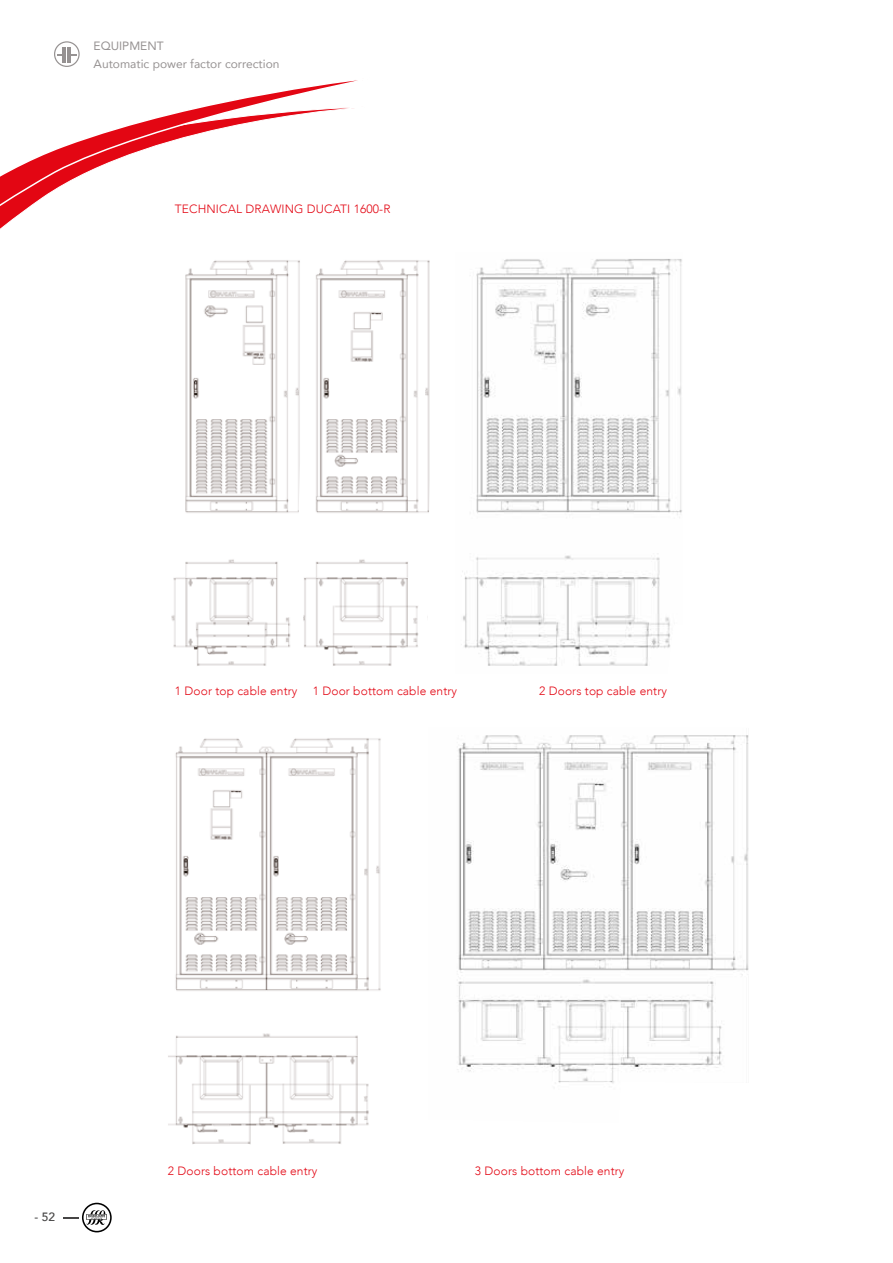
<style>
.page{position:relative;width:893px;height:1263px;background:#fff}
.page>*{position:absolute;margin:0;border:0;box-sizing:border-box;transform-origin:0 0}
.t1{font:300 12px "Avenir";letter-spacing:.01em;color:#e30613}
.t2{font:12px/18px "Avenir";color:#969292}
.t3{font:500 12px "Avenir";color:#454444}
</style>
<div class="page">
<svg style="left:54px;top:41px;width:26px;height:26px"></svg>
<hr style="left:63px;top:47px;width:3px;height:15px;background:#969292">
<svg style="left:0;top:80px;width:358px;height:149px"></svg>
<svg style="left:64px;top:1203px;width:48px;height:29px"></svg>
<img style="left:168px;top:738px;width:213px;height:406px">
<img style="left:462px;top:259px;width:220px;height:407px">
<img style="left:457px;top:735px;width:292px;height:348px">
<img style="left:171px;top:260px;width:129px;height:406px">
<img style="left:303px;top:260px;width:127px;height:406px">
<p class="t2" style="left:94px;top:37px;width:187px">EQUIPMENT<br>Automatic power factor correction</p>
<p class="t1" style="left:175px;top:202px;width:217px">TECHNICAL DRAWING DUCATI 1600-R</p>
<p class="t1" style="left:175px;top:684px;width:124px">1 Door top cable entry</p>
<p class="t1" style="left:539px;top:684px;width:129px">2 Doors top cable entry</p>
<p class="t1" style="left:313px;top:684px;width:146px">1 Door bottom cable entry</p>
<p class="t3" style="left:34px;top:1206px;width:22px">- 52</p>
<p class="t1" style="left:168px;top:1163px;width:151px">2 Doors bottom cable entry</p>
<p class="t1" style="left:475px;top:1163px;width:151px">3 Doors bottom cable entry</p>
</div>
